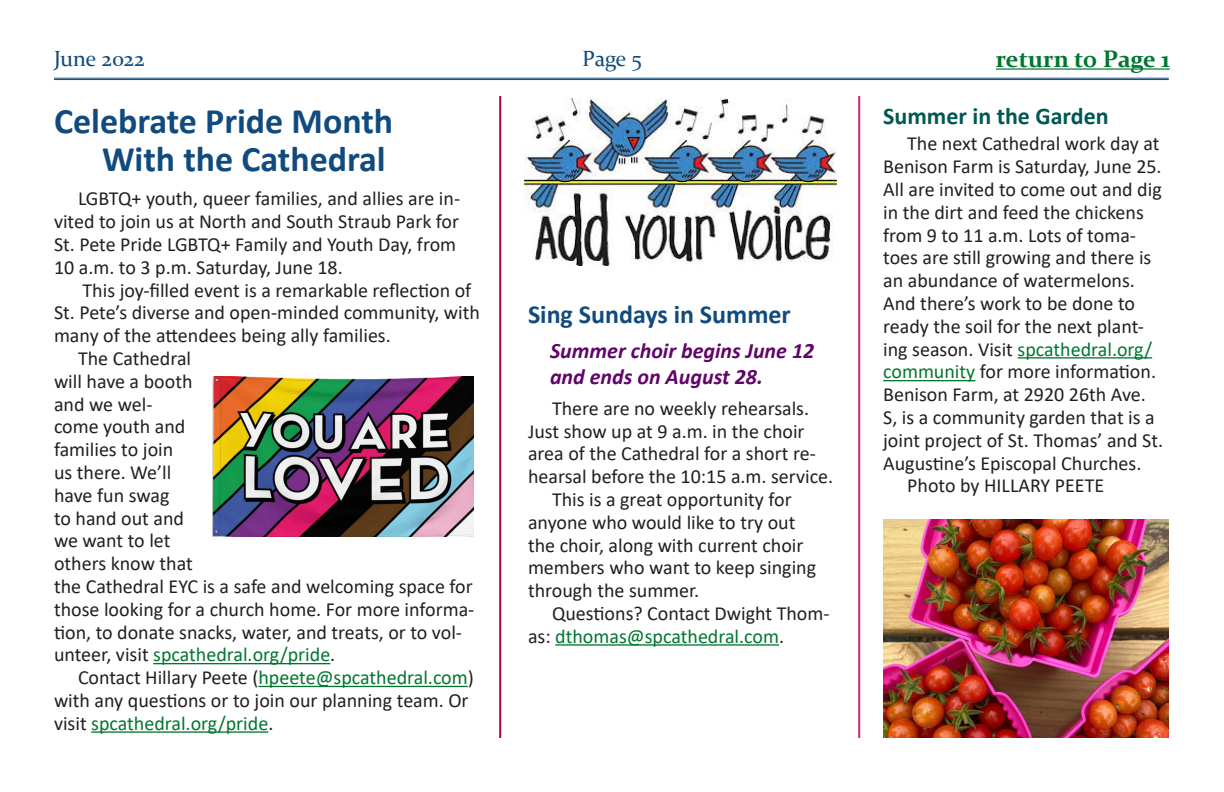
<style>
.page{position:relative;width:1224px;height:792px;background:#fff}
.page>*{position:absolute;margin:0;border:0;box-sizing:border-box;transform-origin:0 0}
._2ndary_Head{font:700 36px/38px "Calibri";color:#114b7d;text-align:right}
._3riary_Head{font:700 26px "Calibri";color:#114b7d}
.SH_-_Teal{font:700 24px "Calibri";color:#005951}
.t1{font:700 24px "Constantia";color:#007730}
.Above_MH_Teaser{font:italic 700 22px/26.4px "Calibri";color:#620569}
.t2{font:22px "Constantia";color:#114b7d}
.BTI_-_1_column{font:20px/22.8px "Calibri";color:#231f20}
.s1{color:#007730}
</style>
<div class="page">
<hr style="left:54px;top:78px;width:1115px;height:1px;background:#114b7d">
<hr style="left:54px;top:79px;width:1115px;height:1px;background:#114b7d">
<hr style="left:996px;top:68px;width:174px;height:2px;background:#007730">
<hr style="left:499px;top:96px;width:2px;height:642px;background:#b10034">
<hr style="left:858px;top:96px;width:2px;height:642px;background:#cd2480">
<hr style="left:153px;top:663px;width:177px;height:1px;background:#007730">
<hr style="left:258px;top:686px;width:210px;height:1px;background:#007730">
<hr style="left:91px;top:731px;width:177px;height:2px;background:#007730">
<img style="left:213px;top:376px;width:261px;height:160px">
<hr style="left:555px;top:644px;width:224px;height:2px;background:#007730">
<img style="left:524px;top:99px;width:313px;height:167px">
<hr style="left:1018px;top:357px;width:134px;height:2px;background:#007730">
<hr style="left:883px;top:380px;width:92px;height:1px;background:#007730">
<img style="left:883px;top:520px;width:285px;height:218px">
<p class="t2" style="left:54px;top:43px;width:92px">June 2022</p>
<p class="t2" style="left:582px;top:43px;width:61px">Page 5</p>
<p class="t1" style="left:996px;top:43px;width:176px">return to Page 1</p>
<p class="_2ndary_Head" style="left:54px;top:101px;width:341px">Celebrate Pride Month<br>With the Cathedral</p>
<p class="BTI_-_1_column" style="left:54px;top:187px;width:408px;text-indent:24px">LGBTQ+ youth, queer families, and allies are in&shy;vited to join us at North and South Straub Park for St. Pete Pride LGBTQ+ Family and Youth Day, from 10 a.m. to 3 p.m. Saturday, June 18.</p>
<p class="BTI_-_1_column" style="left:54px;top:278px;width:427px;text-indent:29px">This joy-filled event is a remarkable reflection of<br>St. Pete’s diverse and open-minded community, with many of the attendees being ally families.</p>
<p class="BTI_-_1_column" style="left:54px;top:346px;width:422px;text-indent:24px">The Cathedral<br>will have a booth<br>and we wel-<br>come youth and<br>families to join<br>us there. We’ll<br>have fun swag<br>to hand out and<br>we want to let<br>others know that<br>the Cathedral EYC is a safe and welcoming space for those looking for a church home. For more informa&shy;tion, to donate snacks, water, and treats, or to vol&shy;unteer, visit <span class="s1">spcathedral.org/pride</span>.</p>
<p class="BTI_-_1_column" style="left:54px;top:666px;width:421px;text-indent:24px">Contact Hillary Peete (<span class="s1">hpeete@spcathedral.com</span>) with any questions or to join our planning team. Or visit <span class="s1">spcathedral.org/pride</span>.</p>
<p class="SH_-_Teal" style="left:883px;top:99px;width:227px">Summer in the Garden</p>
<p class="BTI_-_1_column" style="left:883px;top:132px;width:281px;text-indent:24px">The next Cathedral work day at<br>Benison Farm is Saturday, June 25.<br>All are invited to come out and dig in the dirt and feed the chickens from 9 to 11 a.m. Lots of toma&shy;toes are still growing and there is an abundance of watermelons.<br>And there’s work to be done to ready the soil for the next plant&shy;ing season. Visit <span class="s1">spcathedral.org/ community</span> for more information.<br>Benison Farm, at 2920 26th Ave.<br>S, is a community garden that is a joint project of St. Thomas’ and St.<br>Augustine’s Episcopal Churches.</p>
<p class="BTI_-_1_column" style="left:907px;top:474px;width:199px">Photo by HILLARY PEETE</p>
<p class="_3riary_Head" style="left:528px;top:296px;width:264px">Sing Sundays in Summer</p>
<p class="Above_MH_Teaser" style="left:550px;top:336px;width:266px">Summer choir begins June 12 and ends on August 28.</p>
<p class="BTI_-_1_column" style="left:528px;top:396px;width:307px;text-indent:24px">There are no weekly rehearsals.<br>Just show up at 9 a.m. in the choir area of the Cathedral for a short re&shy;hearsal before the 10:15 a.m. service.</p>
<p class="BTI_-_1_column" style="left:528px;top:487px;width:290px;text-indent:24px">This is a great opportunity for anyone who would like to try out the choir, along with current choir members who want to keep singing through the summer.</p>
<p class="BTI_-_1_column" style="left:528px;top:601px;width:303px;text-indent:24px">Questions? Contact Dwight Thom&shy;as: <span class="s1">dthomas@spcathedral.com</span>.</p>
</div>
